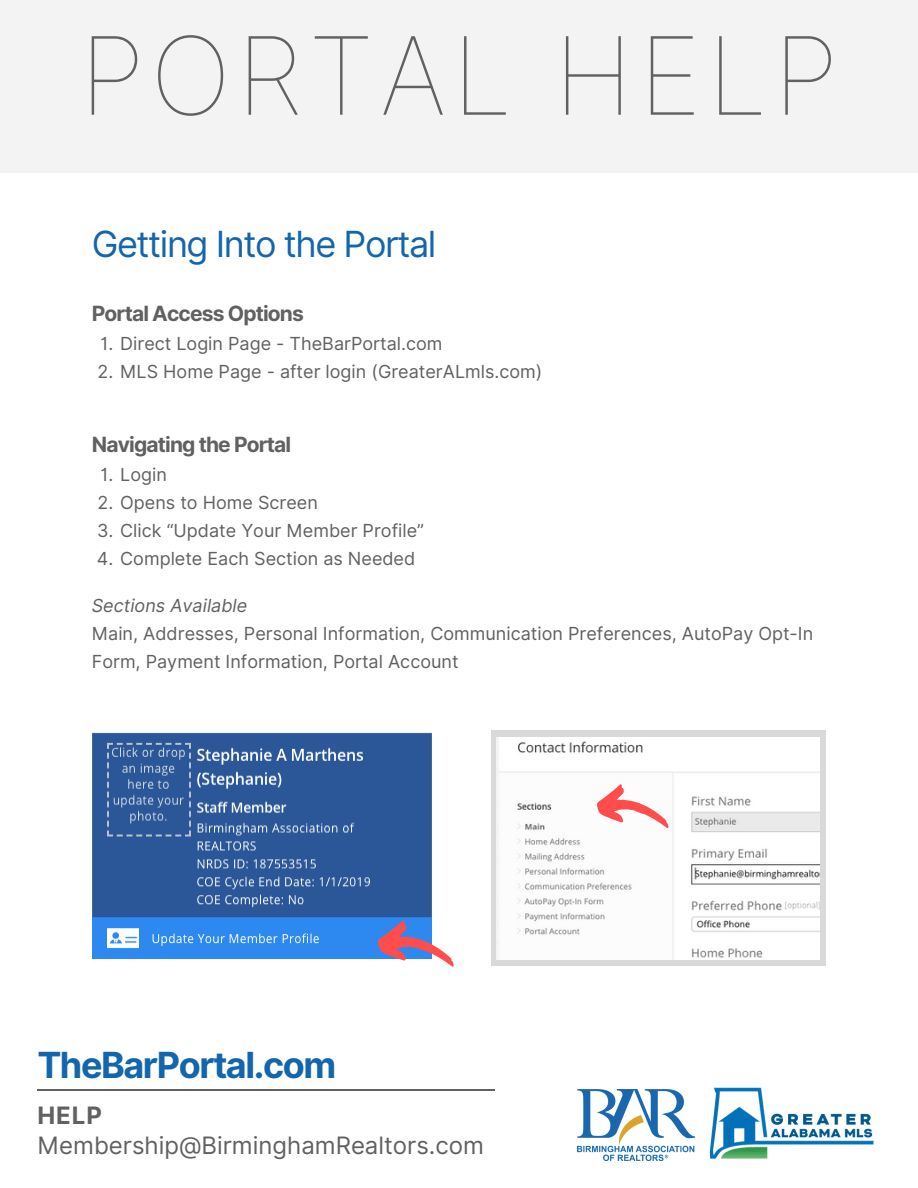
<style>
.page{position:relative;width:918px;height:1188px;background:#fff}
.page>*{position:absolute;margin:0;border:0;box-sizing:border-box;transform-origin:0 0}
.t1{font:108px "Inter Thin BETA";letter-spacing:.05em;color:#626161}
.t2{font:36px "Inter";letter-spacing:-.04em;color:#1466ac}
.t3{font:700 36px "Inter";letter-spacing:-.04em;color:#1466ac}
.t4{font:24px "Inter";color:#626161}
.t5{font:700 24px "Inter";color:#626161}
.t6{font:700 21px "Inter";letter-spacing:-.04em;color:#626161}
.t7{font:18px/28.2px "Inter";color:#626161}
.t8{font:italic 18px "Inter";color:#626161}
</style>
<div class="page">
<div style="left:0;top:0;width:918px;height:172px;background:#f3f3f3"></div>
<img style="left:92px;top:732px;width:340px;height:227px">
<svg style="left:377px;top:920px;width:77px;height:47px"></svg>
<div style="left:491px;top:731px;width:335px;height:235px;background:#d9d9d9"></div>
<img style="left:497px;top:737px;width:323px;height:223px">
<svg style="left:597px;top:784px;width:72px;height:45px;background:#fcc7c7"></svg>
<hr style="left:37px;top:1089px;width:458px;height:2px;background:#626161">
<img style="left:577px;top:1089px;width:117px;height:71px">
<img style="left:709px;top:1087px;width:165px;height:72px">
<h1 class="t1" style="left:79px;top:11px;width:761px">PORTAL HELP</h1>
<h2 class="t2" style="left:92px;top:222px;width:346px">Getting Into the Portal</h2>
<p class="t6" style="left:92px;top:301px;width:214px">Portal Access Options</p>
<p class="t7" style="left:101px;top:329px;width:343px">1. Direct Login Page - TheBarPortal.com</p>
<p class="t7" style="left:98px;top:357px;width:446px">2. MLS Home Page - after login (GreaterALmls.com)</p>
<p class="t6" style="left:92px;top:432px;width:201px">Navigating the Portal</p>
<p class="t7" style="left:101px;top:460px;width:68px">1. Login</p>
<p class="t7" style="left:98px;top:488px;width:222px">2. Opens to Home Screen</p>
<p class="t7" style="left:97px;top:516px;width:329px">3. Click “Update Your Member Profile”</p>
<p class="t7" style="left:97px;top:544px;width:320px">4. Complete Each Section as Needed</p>
<p class="t8" style="left:92px;top:595px;width:157px">Sections Available</p>
<p class="t7" style="left:92px;top:620px;width:723px">Main, Addresses, Personal Information, Communication Preferences, AutoPay Opt-In<br>Form, Payment Information, Portal Account</p>
<h2 class="t3" style="left:37px;top:1043px;width:300px">TheBarPortal.com</h2>
<h3 class="t5" style="left:37px;top:1101px;width:66px">HELP</h3>
<h3 class="t4" style="left:37px;top:1131px;width:448px">Membership@BirminghamRealtors.com</h3>
</div>
